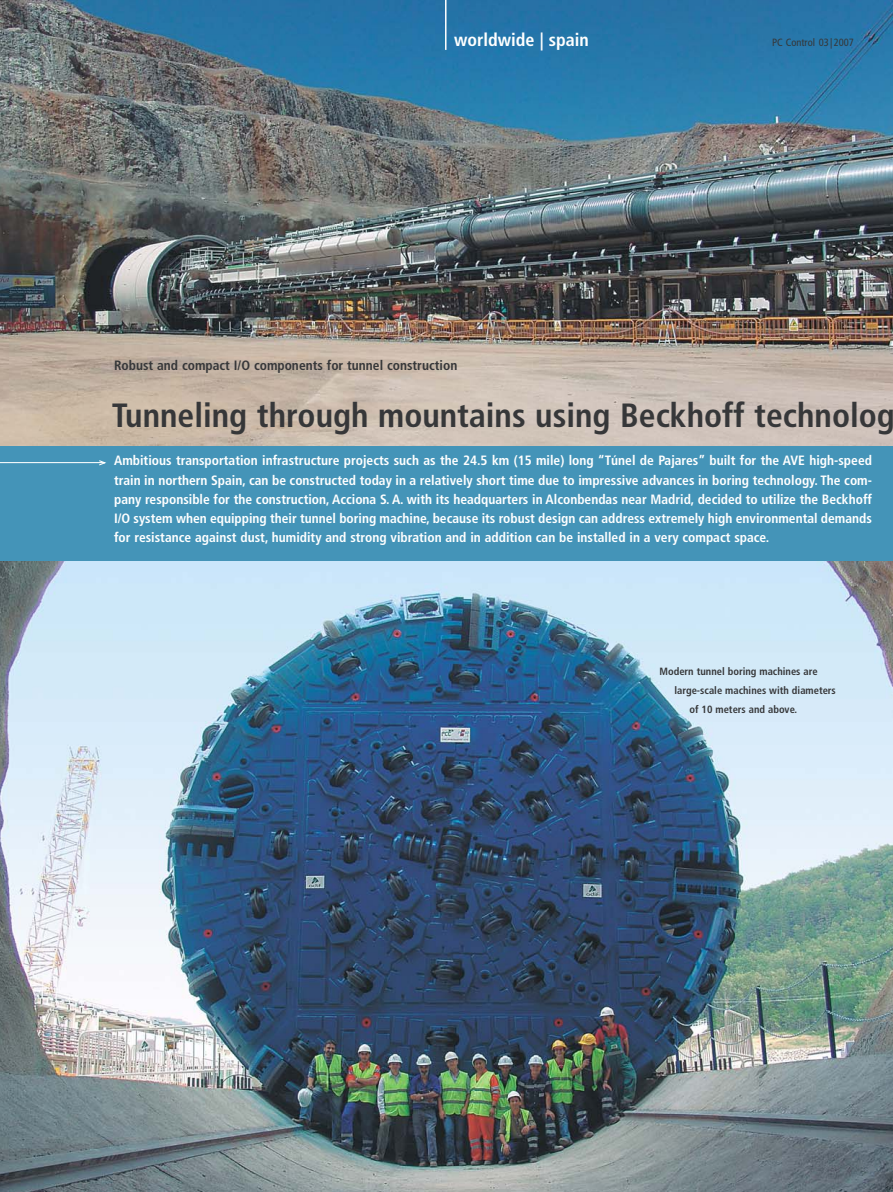
<style>
.page{position:relative;width:893px;height:1192px;background:#fff}
.page>*{position:absolute;margin:0;border:0;box-sizing:border-box;transform-origin:0 0}
.t1{font:700 condensed 33.6px "Frutiger";color:#363739}
.t2{font:700 condensed 18px "Frutiger";color:#fff}
.t3{font:700 condensed 13.5px/19px "Frutiger";color:#fff;text-align:justify}
.t4{font:700 condensed 13.5px "Frutiger";color:#363739}
.t5{font:700 condensed 10.5px "Frutiger";color:#363739}
.t6{font:condensed 10.5px "Frutiger";color:#363739}
</style>
<div class="page">
<img style="left:0;top:0;width:893px;height:1191px">
<h2 class="t2" style="left:454px;top:33px;width:136px">worldwide | spain</h2>
<p class="t6" style="left:772px;top:38px;width:83px">PC Control 03 | 2007</p>
<p class="t4" style="left:114px;top:360px;width:345px">Robust and compact I/O components for tunnel construction</p>
<h1 class="t1" style="left:112px;top:402px;width:784px">Tunneling through mountains using Beckhoff technolog</h1>
<p class="t3" style="left:114px;top:452px;width:759px">Ambitious transportation infrastructure projects such as the 24.5 km (15 mile) long “Túnel de Pajares” built for the AVE high-speed train in northern Spain, can be constructed today in a relatively short time due to impressive advances in boring technology. The com&shy;pany responsible for the construction, Acciona S. A. with its headquarters in Alconbendas near Madrid, decided to utilize the Beckhoff I/O system when equipping their tunnel boring machine, because its robust design can address extremely high environmental demands for resistance against dust, humidity and strong vibration and in addition can be installed in a very compact space.</p>
<p class="t5" style="left:659px;top:667px;width:160px">Modern tunnel boring machines are</p>
<p class="t5" style="left:674px;top:686px;width:163px">large-scale machines with diameters</p>
<p class="t5" style="left:689px;top:705px;width:109px">of 10 meters and above.</p>
</div>
